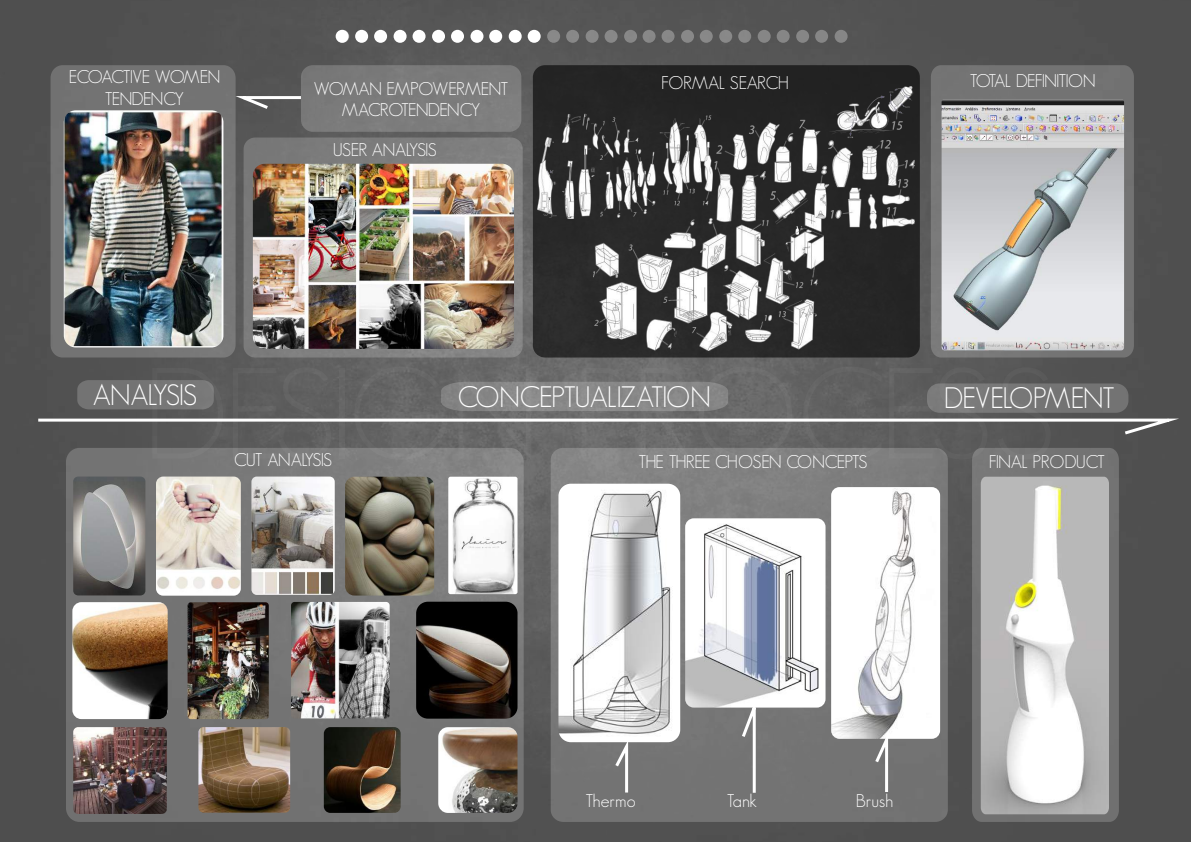
<style>
.page{position:relative;width:1191px;height:842px;background:#fff}
.page>*{position:absolute;margin:0;border:0;box-sizing:border-box;transform-origin:0 0}
.t1{font:300 29px "Geosans";letter-spacing:-.05em;color:#fff}
.t2{font:300 18px/21.6px "Geosans";letter-spacing:-.05em;color:#fff;text-align:center}
.t3{font:300 18px "Geosans";letter-spacing:-.01em;color:#fff}
.t4{font:300 18px "Geosans";letter-spacing:-.03em;color:#fff}
</style>
<div class="page">
<img style="left:0;top:0;width:1191px;height:842px">
<div style="left:931px;top:65px;width:203px;height:292px;background:#737373"></div>
<div style="left:972px;top:448px;width:147px;height:374px;background:#737373"></div>
<div style="left:551px;top:448px;width:397px;height:374px;background:linear-gradient(to right,#7b7b7b,#767676);border-radius:12px"></div>
<div style="left:533px;top:65px;width:387px;height:292px;background:#252525;border-radius:12px"></div>
<div style="left:301px;top:65px;width:220px;height:67px;background:#7b7b7b;border-radius:12px"></div>
<div style="left:244px;top:137px;width:279px;height:220px;background:#7d7d7d;border-radius:12px"></div>
<div style="left:51px;top:65px;width:185px;height:292px;background:#737373;border-radius:12px"></div>
<svg style="left:35px;top:417px;width:1154px;height:20px"></svg>
<div style="left:77px;top:380px;width:137px;height:29px;background:#747474"></div>
<div style="left:441px;top:382px;width:287px;height:29px;background:#888"></div>
<div style="left:927px;top:383px;width:201px;height:30px;background:#777;border-radius:12px"></div>
<img style="left:64px;top:110px;width:159px;height:237px">
<svg style="left:235px;top:95px;width:66px;height:16px"></svg>
<img style="left:253px;top:164px;width:261px;height:185px">
<div style="left:66px;top:448px;width:458px;height:374px;background:linear-gradient(to right,#707070,#7f7f7f);border-radius:14px"></div>
<img style="left:73px;top:476px;width:72px;height:119px">
<img style="left:156px;top:476px;width:85px;height:120px">
<img style="left:345px;top:477px;width:89px;height:118px">
<img style="left:73px;top:727px;width:94px;height:87px">
<img style="left:291px;top:602px;width:99px;height:116px">
<img style="left:188px;top:602px;width:81px;height:117px">
<img style="left:448px;top:477px;width:69px;height:117px">
<img style="left:251px;top:476px;width:84px;height:119px">
<img style="left:324px;top:727px;width:77px;height:86px">
<img style="left:72px;top:602px;width:96px;height:117px">
<img style="left:198px;top:727px;width:92px;height:86px">
<img style="left:416px;top:602px;width:101px;height:117px">
<img style="left:438px;top:727px;width:79px;height:86px">
<img style="left:537px;top:113px;width:175px;height:105px">
<img style="left:593px;top:191px;width:230px;height:159px">
<img style="left:712px;top:87px;width:202px;height:142px">
<img style="left:831px;top:487px;width:109px;height:252px">
<img style="left:558px;top:484px;width:122px;height:258px">
<img style="left:685px;top:518px;width:140px;height:190px">
<svg style="left:612px;top:734px;width:17px;height:61px"></svg>
<svg style="left:739px;top:691px;width:18px;height:105px"></svg>
<svg style="left:872px;top:726px;width:17px;height:69px"></svg>
<img style="left:980px;top:477px;width:129px;height:337px">
<img style="left:941px;top:99px;width:183px;height:252px">
<div style="left:336px;top:30px;width:13px;height:13px;background:#fff;border-radius:50%"></div>
<div style="left:355px;top:30px;width:13px;height:13px;background:#fff;border-radius:50%"></div>
<div style="left:374px;top:30px;width:13px;height:13px;background:#fff;border-radius:50%"></div>
<div style="left:393px;top:30px;width:13px;height:13px;background:#fff;border-radius:50%"></div>
<div style="left:412px;top:30px;width:13px;height:13px;background:#fff;border-radius:50%"></div>
<div style="left:432px;top:30px;width:13px;height:13px;background:#fff;border-radius:50%"></div>
<div style="left:451px;top:30px;width:13px;height:13px;background:#fff;border-radius:50%"></div>
<div style="left:470px;top:30px;width:13px;height:13px;background:#fff;border-radius:50%"></div>
<div style="left:489px;top:30px;width:13px;height:13px;background:#fff;border-radius:50%"></div>
<div style="left:509px;top:30px;width:13px;height:13px;background:#fff;border-radius:50%"></div>
<div style="left:527px;top:30px;width:13px;height:13px;background:#fff;border-radius:50%"></div>
<div style="left:547px;top:30px;width:13px;height:13px;background:#898989;border-radius:50%"></div>
<div style="left:566px;top:30px;width:13px;height:13px;background:#888;border-radius:50%"></div>
<svg style="left:585px;top:30px;width:13px;height:13px"></svg>
<svg style="left:604px;top:30px;width:13px;height:13px"></svg>
<div style="left:624px;top:30px;width:13px;height:13px;background:#878787;border-radius:50%"></div>
<svg style="left:642px;top:30px;width:13px;height:13px"></svg>
<div style="left:661px;top:30px;width:13px;height:13px;background:#888;border-radius:50%"></div>
<svg style="left:681px;top:30px;width:13px;height:13px"></svg>
<div style="left:700px;top:30px;width:12px;height:13px;background:#888;border-radius:50%"></div>
<div style="left:719px;top:30px;width:13px;height:13px;background:#888;border-radius:50%"></div>
<div style="left:738px;top:30px;width:13px;height:13px;background:#878787;border-radius:50%"></div>
<svg style="left:757px;top:30px;width:13px;height:13px"></svg>
<svg style="left:776px;top:30px;width:13px;height:13px"></svg>
<div style="left:796px;top:30px;width:13px;height:13px;background:#868686;border-radius:50%"></div>
<div style="left:815px;top:30px;width:13px;height:13px;background:#868686;border-radius:50%"></div>
<svg style="left:834px;top:30px;width:13px;height:13px"></svg>
<p class="t2" style="left:69px;top:66px;width:153px">ECOACTIVE WOMEN<br>TENDENCY</p>
<p class="t2" style="left:314px;top:78px;width:196px">WOMAN EMPOWERMENT<br>MACROTENDENCY</p>
<p class="t2" style="left:333px;top:139px;width:105px">USER ANALYSIS</p>
<p class="t3" style="left:661px;top:73px;width:129px">FORMAL SEARCH</p>
<p class="t2" style="left:970px;top:70px;width:127px">TOTAL DEFINITION</p>
<h1 class="t1" style="left:93px;top:379px;width:106px">ANALYSIS</h1>
<h1 class="t1" style="left:458px;top:380px;width:254px">CONCEPTUALIZATION</h1>
<h1 class="t1" style="left:943px;top:382px;width:173px">DEVELOPMENT</h1>
<p class="t2" style="left:234px;top:449px;width:100px">CUT ANALYSIS</p>
<p class="t2" style="left:638px;top:451px;width:230px">THE THREE CHOSEN CONCEPTS</p>
<p class="t4" style="left:988px;top:452px;width:118px">FINAL PRODUCT</p>
<p class="t2" style="left:585px;top:790px;width:52px">Thermo</p>
<p class="t2" style="left:727px;top:790px;width:31px">Tank</p>
<p class="t2" style="left:856px;top:790px;width:39px">Brush</p>
</div>
